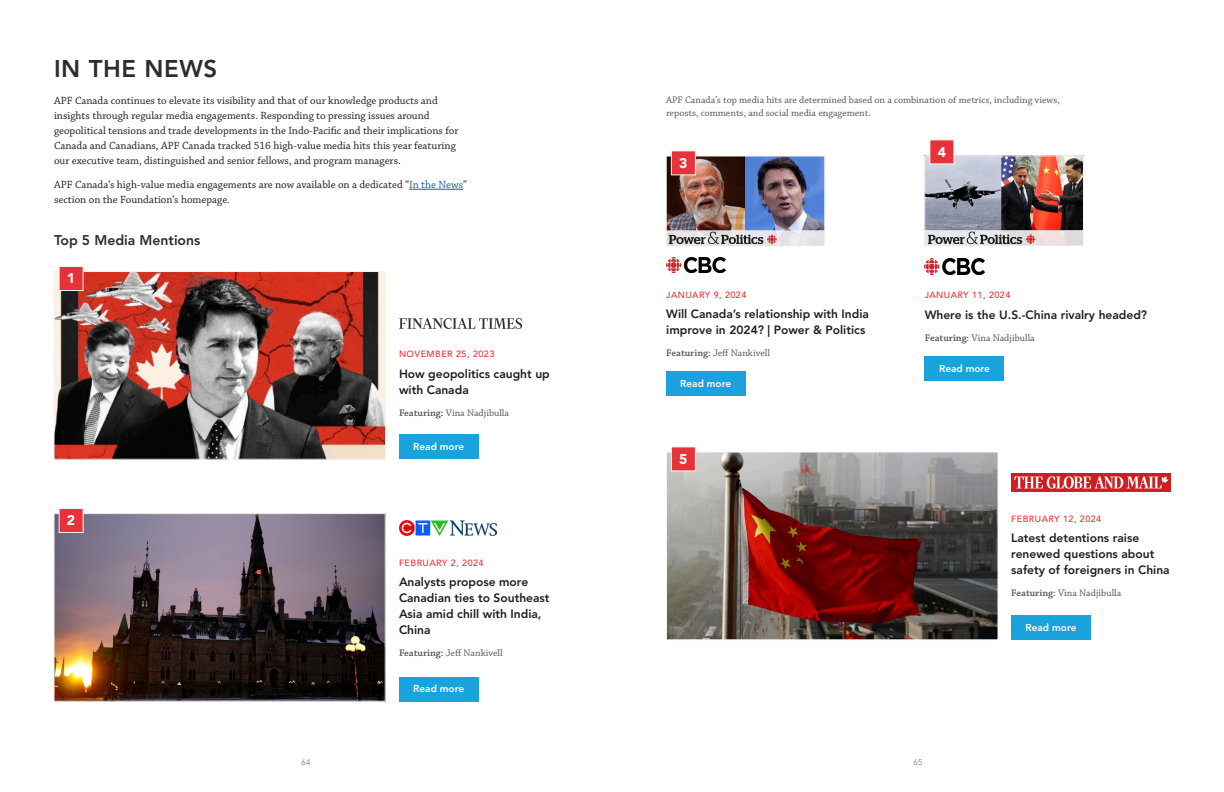
<style>
.page{position:relative;width:1224px;height:792px;background:#fff}
.page>*{position:absolute;margin:0;border:0;box-sizing:border-box;transform-origin:0 0}
.t1{font:800 24px "Avenir LT Std";letter-spacing:.025em;color:#2b2c2c}
.t2{font:800 14px "Avenir LT Std";color:#2b2c2c}
.t3{font:900 14px "Avenir LT Std";color:#fff}
.Article-Name{font:800 12px/16px "Avenir LT Std";color:#231f20}
.Body{font:11px/15px "Chaparral Pro";color:#231f20}
.t4{font:10px/13px "Chaparral Pro";color:#57585a}
.Button{font:800 10px "Avenir LT Std";color:#fff}
.Date_pageviews{font:500 9px "Avenir LT Std";letter-spacing:.05em;color:#e83138}
.t5{font:8px "Avenir LT Std";color:#7d7878}
.s1{color:#175d9e}
.s2{font-weight:600}
</style>
<div class="page">
<img style="left:668px;top:158px;width:155px;height:86px">
<div style="left:666px;top:156px;width:159px;height:90px;border:1px solid #f3f3f3"></div>
<div style="left:671px;top:151px;width:25px;height:24px;background:#e83138;border:1px solid #f3f3f3"></div>
<div style="left:666px;top:371px;width:80px;height:25px;background:#1aa2dc"></div>
<img style="left:666px;top:257px;width:60px;height:16px">
<img style="left:926px;top:158px;width:156px;height:86px">
<div style="left:924px;top:156px;width:160px;height:90px;border:1px solid #f3f3f3"></div>
<img style="left:668px;top:454px;width:328px;height:184px">
<div style="left:666px;top:452px;width:332px;height:188px;border:1px solid #f3f3f3"></div>
<div style="left:930px;top:140px;width:24px;height:24px;background:#e83138"></div>
<div style="left:671px;top:447px;width:25px;height:24px;background:#e83138;border:1px solid #f3f3f3"></div>
<div style="left:925px;top:356px;width:79px;height:25px;background:#1aa2dc"></div>
<div style="left:1011px;top:615px;width:80px;height:25px;background:#1aa2dc"></div>
<img style="left:925px;top:259px;width:59px;height:15px">
<img style="left:1011px;top:474px;width:159px;height:18px">
<hr style="left:409px;top:189px;width:54px;height:1px;background:#175d9e">
<img style="left:56px;top:273px;width:328px;height:185px">
<div style="left:54px;top:271px;width:332px;height:189px;border:1px solid #f3f3f3"></div>
<img style="left:56px;top:515px;width:328px;height:185px">
<div style="left:54px;top:513px;width:332px;height:189px;border:1px solid #f3f3f3"></div>
<div style="left:59px;top:266px;width:24px;height:25px;background:#e83138;border:1px solid #f3f3f3"></div>
<div style="left:59px;top:508px;width:24px;height:25px;background:#e83138;border:1px solid #f3f3f3"></div>
<img style="left:399px;top:319px;width:123px;height:10px">
<img style="left:399px;top:520px;width:98px;height:16px">
<div style="left:399px;top:434px;width:79px;height:25px;background:#1aa2dc"></div>
<div style="left:399px;top:677px;width:79px;height:25px;background:#1aa2dc"></div>
<h1 class="t1" style="left:54px;top:54px;width:165px">IN THE NEWS</h1>
<p class="Body" style="left:54px;top:94px;width:406px">APF Canada continues to elevate its visibility and that of our knowledge products and insights through regular media engagements. Responding to pressing issues around geopolitical tensions and trade developments in the Indo-Pacific and their implications for Canada and Canadians, APF Canada tracked 516 high-value media hits this year featuring our executive team, distinguished and senior fellows, and program managers.</p>
<p class="Body" style="left:54px;top:178px;width:415px">APF Canada’s high-value media engagements are now available on a dedicated “<span class="s1">In the News</span>” section on the Foundation’s homepage.</p>
<h2 class="t2" style="left:54px;top:232px;width:148px">Top 5 Media Mentions</h2>
<p class="t3" style="left:67px;top:270px;width:10px">1</p>
<p class="t3" style="left:67px;top:512px;width:10px">2</p>
<p class="Date_pageviews" style="left:399px;top:349px;width:97px">NOVEMBER 25, 2023</p>
<p class="Article-Name" style="left:399px;top:366px;width:152px">How geopolitics caught up with Canada</p>
<p class="t4" style="left:399px;top:406px;width:112px"><span class="s2">Featuring:</span> Vina Nadjibulla</p>
<p class="Button" style="left:413px;top:441px;width:52px">Read more</p>
<p class="Date_pageviews" style="left:399px;top:557px;width:86px">FEBRUARY 2, 2024</p>
<p class="Article-Name" style="left:399px;top:574px;width:152px">Analysts propose more<br>Canadian ties to Southeast<br>Asia amid chill with India,<br>China</p>
<p class="t4" style="left:399px;top:647px;width:105px"><span class="s2">Featuring:</span> Jeff Nankivell</p>
<p class="Button" style="left:413px;top:683px;width:52px">Read more</p>
<p class="t4" style="left:666px;top:94px;width:395px">APF Canada’s top media hits are determined based on a combination of metrics, including views, reposts, comments, and social media engagement.</p>
<p class="t3" style="left:679px;top:154px;width:10px">3</p>
<p class="Date_pageviews" style="left:666px;top:290px;width:82px">JANUARY 9, 2024</p>
<p class="Article-Name" style="left:666px;top:306px;width:204px">Will Canada’s relationship with India improve in 2024? | Power &amp; Politics</p>
<p class="t4" style="left:666px;top:347px;width:105px"><span class="s2">Featuring:</span> Jeff Nankivell</p>
<p class="Button" style="left:680px;top:378px;width:52px">Read more</p>
<p class="t3" style="left:679px;top:450px;width:10px">5</p>
<p class="t3" style="left:938px;top:143px;width:10px">4</p>
<p class="Date_pageviews" style="left:925px;top:290px;width:87px">JANUARY 11, 2024</p>
<p class="Article-Name" style="left:925px;top:307px;width:224px">Where is the U.S.-China rivalry headed?</p>
<p class="t4" style="left:925px;top:332px;width:112px"><span class="s2">Featuring:</span> Vina Nadjibulla</p>
<p class="Button" style="left:939px;top:363px;width:52px">Read more</p>
<p class="Date_pageviews" style="left:1011px;top:513px;width:92px">FEBRUARY 12, 2024</p>
<p class="Article-Name" style="left:1011px;top:530px;width:160px">Latest detentions raise renewed questions about safety of foreigners in China</p>
<p class="t4" style="left:1011px;top:587px;width:112px"><span class="s2">Featuring:</span> Vina Nadjibulla</p>
<p class="Button" style="left:1026px;top:621px;width:52px">Read more</p>
<p class="t5" style="left:302px;top:758px;width:10px">64</p>
<p class="t5" style="left:914px;top:758px;width:10px">65</p>
</div>
